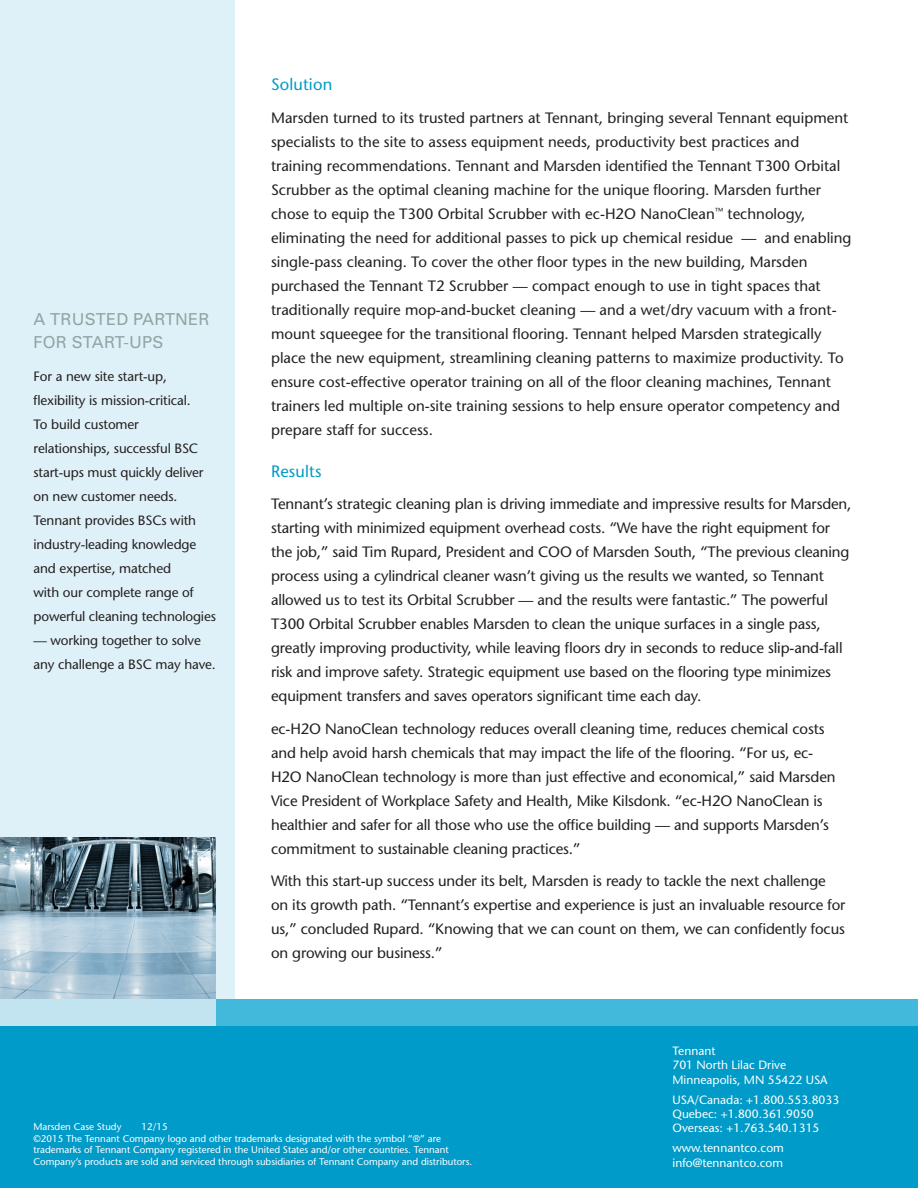
<style>
.page{position:relative;width:918px;height:1188px;background:#fff}
.page>*{position:absolute;margin:0;border:0;box-sizing:border-box;transform-origin:0 0}
.subhead{font:16.5px/22.5px "Univers";letter-spacing:.01em;color:#91a5a4}
.subhead-2{font:16.5px "Stone Sans";letter-spacing:.01em;color:#009bc8}
.text{font:15px/24px "Stone Sans";letter-spacing:-.01em;color:#231f20}
.text-2{font:13.5px/24px "Stone Sans";letter-spacing:-.01em;color:#231f20}
.Address{font:12px "Stone Sans";color:#fff}
.Legend{font:9.75px/11.7px "Stone Sans";color:#fff}
</style>
<div class="page">
<div style="left:0;top:0;width:234px;height:1028px;background:#dff1f8"></div>
<div style="left:216px;top:999px;width:702px;height:27px;background:#42b9db"></div>
<div style="left:0;top:999px;width:216px;height:27px;background:#c2e4f1"></div>
<div style="left:0;top:1026px;width:918px;height:162px;background:#009bc8"></div>
<img style="left:0;top:837px;width:216px;height:162px">
<p class="subhead" style="left:33px;top:308px;width:178px">A TRUSTED PARTNER<br>FOR START-UPS</p>
<p class="text-2" style="left:33px;top:364px;width:184px">For a new site start-up, flexibility is mission-critical.<br>To build customer relationships, successful BSC start-ups must quickly deliver on new customer needs.<br>Tennant provides BSCs with industry-leading knowledge and expertise, matched<br>with our complete range of powerful cleaning technologies</p>
<p class="text-2" style="left:33px;top:628px;width:184px">— working together to solve any challenge a BSC may have.</p>
<p class="subhead-2" style="left:271px;top:75px;width:63px">Solution</p>
<p class="text" style="left:271px;top:106px;width:582px">Marsden turned to its trusted partners at Tennant, bringing several Tennant equipment specialists to the site to assess equipment needs, productivity best practices and training recommendations. Tennant and Marsden identified the Tennant T300 Orbital Scrubber as the optimal cleaning machine for the unique flooring. Marsden further chose to equip the T300 Orbital Scrubber with ec-H2O NanoClean<sup>™</sup> technology, eliminating the need for additional passes to pick up chemical residue — and enabling single-pass cleaning. To cover the other floor types in the new building, Marsden purchased the Tennant T2 Scrubber — compact enough to use in tight spaces that traditionally require mop-and-bucket cleaning — and a wet/dry vacuum with a front&shy;mount squeegee for the transitional flooring. Tennant helped Marsden strategically place the new equipment, streamlining cleaning patterns to maximize productivity. To ensure cost-effective operator training on all of the floor cleaning machines, Tennant trainers led multiple on-site training sessions to help ensure operator competency and prepare staff for success.</p>
<p class="subhead-2" style="left:271px;top:461px;width:52px">Results</p>
<p class="text" style="left:271px;top:492px;width:582px">Tennant’s strategic cleaning plan is driving immediate and impressive results for Marsden, starting with minimized equipment overhead costs. “We have the right equipment for the job,” said Tim Rupard, President and COO of Marsden South, “The previous cleaning process using a cylindrical cleaner wasn’t giving us the results we wanted, so Tennant allowed us to test its Orbital Scrubber — and the results were fantastic.” The powerful T300 Orbital Scrubber enables Marsden to clean the unique surfaces in a single pass, greatly improving productivity, while leaving floors dry in seconds to reduce slip-and-fall risk and improve safety. Strategic equipment use based on the flooring type minimizes equipment transfers and saves operators significant time each day.</p>
<p class="text" style="left:271px;top:716px;width:566px">ec-H2O NanoClean technology reduces overall cleaning time, reduces chemical costs and help avoid harsh chemicals that may impact the life of the flooring. “For us, ec-H2O NanoClean technology is more than just effective and economical,” said Marsden Vice President of Workplace Safety and Health, Mike Kilsdonk. “ec-H2O NanoClean is healthier and safer for all those who use the office building — and supports Marsden’s commitment to sustainable cleaning practices.”</p>
<p class="text" style="left:271px;top:869px;width:576px">With this start-up success under its belt, Marsden is ready to tackle the next challenge on its growth path. “Tennant’s expertise and experience is just an invaluable resource for us,” concluded Rupard. “Knowing that we can count on them, we can confidently focus on growing our business.”</p>
<p class="Legend" style="left:33px;top:1121px;width:90px">Marsden Case Study</p>
<p class="Legend" style="left:141px;top:1121px;width:28px">12/15</p>
<p class="Legend" style="left:33px;top:1132px;width:440px">©2015 The Tennant Company logo and other trademarks designated with the symbol “®” are trademarks of Tennant Company registered in the United States and/or other countries. Tennant<br>Company’s products are sold and serviced through subsidiaries of Tennant Company and distributors.</p>
<p class="Address" style="left:672px;top:1043px;width:45px">Tennant</p>
<p class="Address" style="left:672px;top:1058px;width:115px">701 North Lilac Drive</p>
<p class="Address" style="left:672px;top:1072px;width:157px">Minneapolis, MN 55422 USA</p>
<p class="Address" style="left:672px;top:1092px;width:168px">USA/Canada: +1.800.553.8033</p>
<p class="Address" style="left:672px;top:1106px;width:143px">Quebec: +1.800.361.9050</p>
<p class="Address" style="left:672px;top:1121px;width:148px">Overseas: +1.763.540.1315</p>
<p class="Address" style="left:672px;top:1141px;width:113px">www.tennantco.com</p>
<p class="Address" style="left:672px;top:1155px;width:112px">info@tennantco.com</p>
</div>
